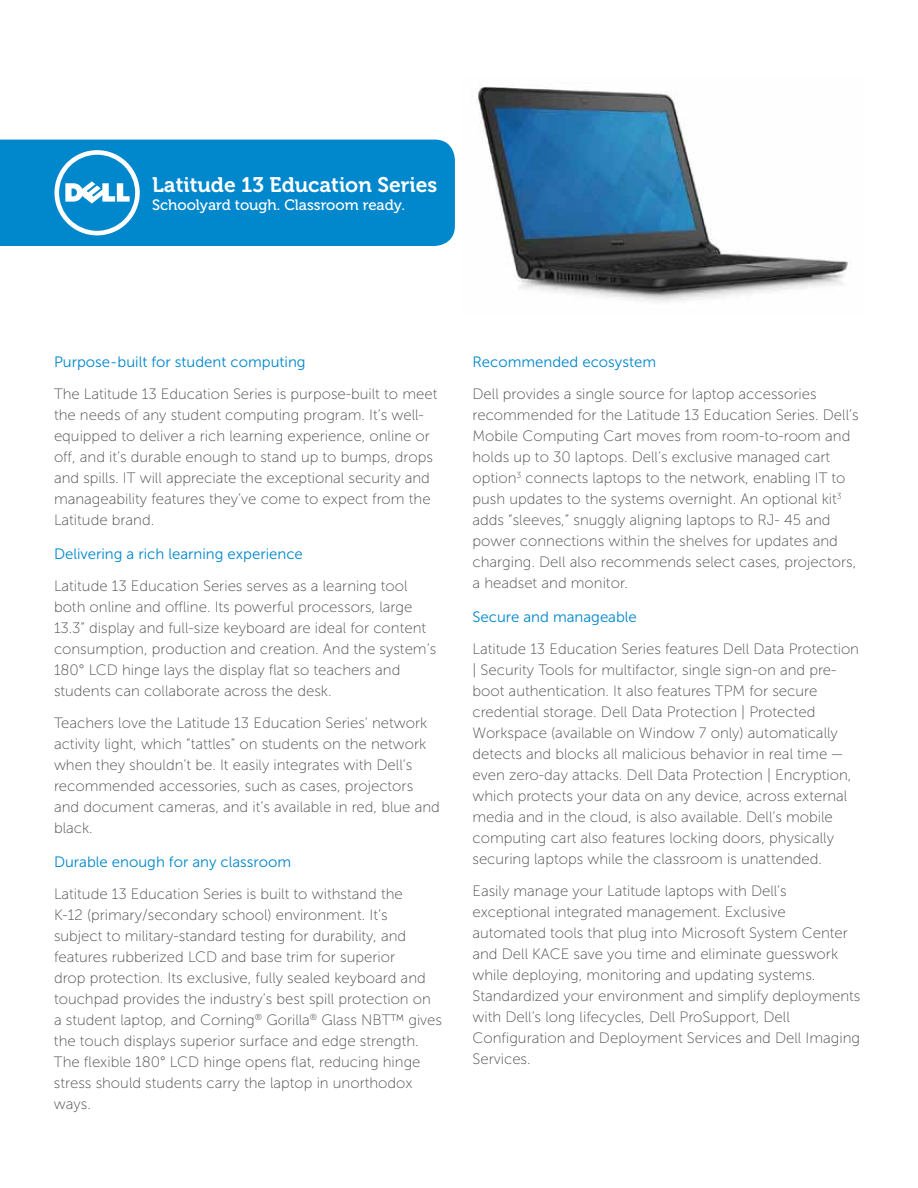
<style>
.page{position:relative;width:918px;height:1188px;background:#fff}
.page>*{position:absolute;margin:0;border:0;box-sizing:border-box;transform-origin:0 0}
.t1{font:21px "Museo For Dell 700";color:#fff}
.t2{font:15px/21px "Museo Sans For Dell 100";color:#4d4d4f}
.t3{font:15px "Museo Sans For Dell 300";color:#0087cc}
.t4{font:15px "Museo For Dell 500";color:#fff}
</style>
<div class="page">
<img style="left:472px;top:86px;width:379px;height:216px">
<div style="left:0;top:140px;width:455px;height:106px;background:#0087cc"></div>
<svg style="left:54px;top:150px;width:86px;height:85px"></svg>
<h1 class="t1" style="left:152px;top:173px;width:287px">Latitude 13 Education Series</h1>
<p class="t4" style="left:152px;top:196px;width:254px">Schoolyard tough. Classroom ready.</p>
<p class="t3" style="left:54px;top:354px;width:253px">Purpose-built for student computing</p>
<p class="t2" style="left:54px;top:383px;width:385px">The Latitude 13 Education Series is purpose-built to meet the needs of any student computing program. It’s well&shy;equipped to deliver a rich learning experience, online or off, and it’s durable enough to stand up to bumps, drops and spills. IT will appreciate the exceptional security and manageability features they’ve come to expect from the Latitude brand.</p>
<p class="t3" style="left:54px;top:546px;width:250px">Delivering a rich learning experience</p>
<p class="t2" style="left:54px;top:575px;width:384px">Latitude 13 Education Series serves as a learning tool both online and offline. Its powerful processors, large 13.3” display and full-size keyboard are ideal for content consumption, production and creation. And the system’s 180° LCD hinge lays the display flat so teachers and students can collaborate across the desk.</p>
<p class="t2" style="left:54px;top:712px;width:387px">Teachers love the Latitude 13 Education Series’ network activity light, which “tattles” on students on the network when they shouldn’t be. It easily integrates with Dell’s recommended accessories, such as cases, projectors and document cameras, and it’s available in red, blue and black.</p>
<p class="t3" style="left:54px;top:854px;width:239px">Durable enough for any classroom</p>
<p class="t2" style="left:54px;top:883px;width:390px">Latitude 13 Education Series is built to withstand the<br>K-12 (primary/secondary school) environment. It’s<br>subject to military-standard testing for durability, and features rubberized LCD and base trim for superior<br>drop protection. Its exclusive, fully sealed keyboard and touchpad provides the industry’s best spill protection on a student laptop, and Corning<sup>®</sup> Gorilla<sup>®</sup> Glass NBT™ gives the touch displays superior surface and edge strength.<br>The flexible 180° LCD hinge opens flat, reducing hinge stress should students carry the laptop in unorthodox ways.</p>
<p class="t3" style="left:472px;top:354px;width:185px">Recommended ecosystem</p>
<p class="t2" style="left:472px;top:383px;width:388px">Dell provides a single source for laptop accessories recommended for the Latitude 13 Education Series. Dell’s Mobile Computing Cart moves from room-to-room and holds up to 30 laptops. Dell’s exclusive managed cart option<sup>3</sup> connects laptops to the network, enabling IT to push updates to the systems overnight. An optional kit<sup>3 </sup>adds “sleeves,” snuggly aligning laptops to RJ- 45 and power connections within the shelves for updates and charging. Dell also recommends select cases, projectors, a headset and monitor.</p>
<p class="t3" style="left:472px;top:609px;width:166px">Secure and manageable</p>
<p class="t2" style="left:472px;top:638px;width:388px">Latitude 13 Education Series features Dell Data Protection | Security Tools for multifactor, single sign-on and pre&shy;boot authentication. It also features TPM for secure credential storage. Dell Data Protection | Protected Workspace (available on Window 7 only) automatically detects and blocks all malicious behavior in real time — even zero-day attacks. Dell Data Protection | Encryption, which protects your data on any device, across external media and in the cloud, is also available. Dell’s mobile computing cart also features locking doors, physically securing laptops while the classroom is unattended.</p>
<p class="t2" style="left:472px;top:880px;width:389px">Easily manage your Latitude laptops with Dell’s exceptional integrated management. Exclusive automated tools that plug into Microsoft System Center and Dell KACE save you time and eliminate guesswork while deploying, monitoring and updating systems.<br>Standardized your environment and simplify deployments with Dell’s long lifecycles, Dell ProSupport, Dell Configuration and Deployment Services and Dell Imaging Services.</p>
</div>
